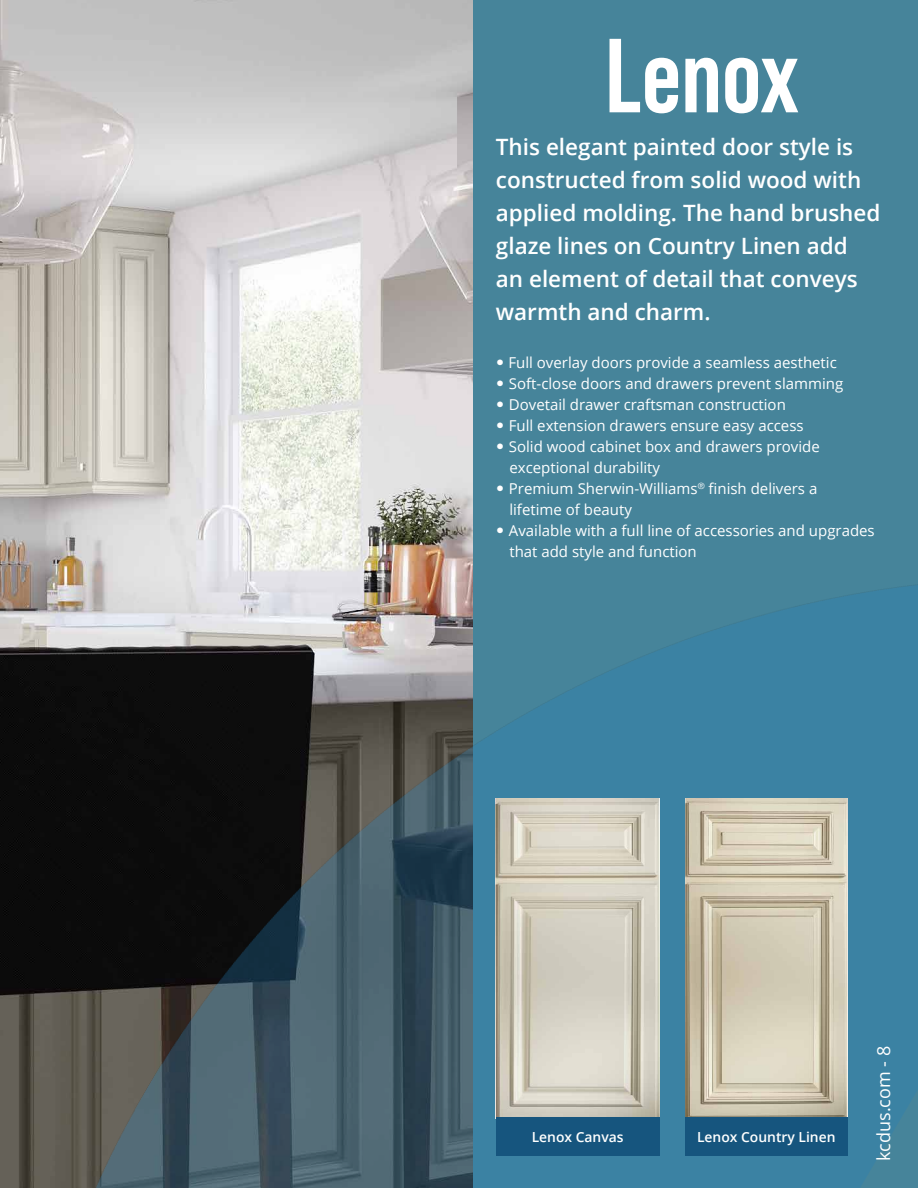
<style>
.page{position:relative;width:918px;height:1188px;background:#fff}
.page>*{position:absolute;margin:0;border:0;box-sizing:border-box;transform-origin:0 0}
.t1{font:700 105px "Bebas Neue Pro";color:#fff}
.t2{font:600 22.5px/33px "Open Sans";color:#fff}
.t3{font:18px "Open Sans";color:#fff}
.t4{font:15px/21px "Open Sans";color:#fff}
.t5{font:600 13.8px "Open Sans";color:#fff}
.s1{font-family:"Futura Std";font-weight:800}
</style>
<div class="page">
<img style="left:0;top:0;width:473px;height:1188px">
<div style="left:473px;top:0;width:445px;height:1188px;background:#46849a"></div>
<img style="left:496px;top:799px;width:163px;height:318px">
<div style="left:496px;top:1117px;width:163px;height:39px;background:#16557e"></div>
<img style="left:685px;top:799px;width:162px;height:318px">
<div style="left:685px;top:1117px;width:162px;height:39px;background:#16557e"></div>
<h1 class="t1" style="left:605px;top:16px;width:196px">Lenox</h1>
<h2 class="t2" style="left:496px;top:130px;width:386px">This elegant painted door style is constructed from solid wood with applied molding. The hand brushed glaze lines on Country Linen add an element of detail that conveys warmth and charm.</h2>
<p class="t4" style="left:496px;top:352px;width:342px"><span class="s1">•</span> Full overlay doors provide a seamless aesthetic</p>
<p class="t4" style="left:496px;top:373px;width:349px"><span class="s1">•</span> Soft-close doors and drawers prevent slamming</p>
<p class="t4" style="left:496px;top:394px;width:292px"><span class="s1">•</span> Dovetail drawer craftsman construction</p>
<p class="t4" style="left:496px;top:415px;width:309px"><span class="s1">•</span> Full extension drawers ensure easy access</p>
<p class="t4" style="left:509px;top:436px;width:312px;text-indent:-14px"><span class="s1">•</span> Solid wood cabinet box and drawers provide exceptional durability</p>
<p class="t4" style="left:509px;top:478px;width:309px;text-indent:-13px"><span class="s1">•</span> Premium Sherwin-Williams<sup>®</sup> finish delivers a lifetime of beauty</p>
<p class="t4" style="left:509px;top:520px;width:367px;text-indent:-14px"><span class="s1">•</span> Available with a full line of accessories and upgrades that add style and function</p>
<p class="t5" style="left:532px;top:1127px;width:93px">Lenox Canvas</p>
<p class="t5" style="left:697px;top:1127px;width:140px">Lenox Country Linen</p>
<p class="t3" style="left:871px;top:1161px;width:117px;rotate:-90deg">kcdus.com - 8</p>
</div>
